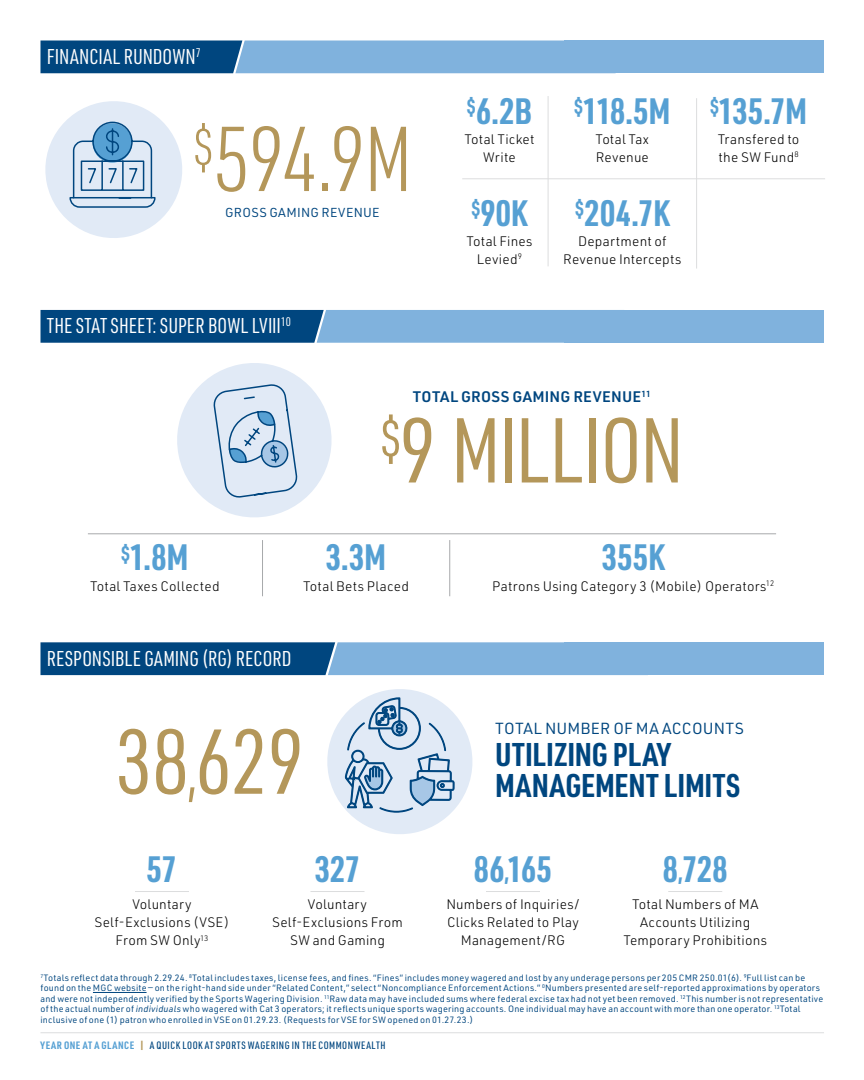
<style>
.page{position:relative;width:864px;height:1080px;background:#fff}
.page>*{position:absolute;margin:0;border:0;box-sizing:border-box;transform-origin:0 0}
.t1{font:90px "URWDIN Cond";letter-spacing:-.02em;color:#b4975a}
.t2{font:300 90px "URWDIN Cond";color:#b4975a}
.t3{font:700 36px "URWDIN Cond";color:#56a0d3}
.t4{font:700 32.25px/31.5px "URWDIN Cond";letter-spacing:.005em;color:#00467f}
.t5{font:21px "URWDIN Cond";letter-spacing:.005em;color:#fff}
.t6{font:15.75px "URWDIN";letter-spacing:.01em;color:#00467f}
.t7{font:600 15px "URWDIN";letter-spacing:.02em;color:#00467f}
.t8{font:300 13.5px/18px "URWDIN";letter-spacing:.015em;color:#000;text-align:center}
.t9{font:12.75px "URWDIN";letter-spacing:.025em;color:#00467f}
.t10{font:500 10.5px "URWDIN Cond";letter-spacing:.05em;color:#00467f}
.t11{font:9px/10.5px "URWDIN";letter-spacing:.02em;color:#00467f}
.s1{font-size:52.5px}
.s2{font-size:21px}
.s3{font-style:italic}
.s4{font-weight:700;color:#56a0d3}
.s5{font-family:"URWDIN";font-weight:700;color:#b4975a}
</style>
<div class="page">
<svg style="left:40px;top:40px;width:524px;height:33px;background:#538bba"></svg>
<hr style="left:40px;top:1032px;width:784px;height:1px;background:#dcddde">
<div style="left:564px;top:40px;width:260px;height:33px;background:#80b2dd"></div>
<hr style="left:462px;top:179px;width:363px;height:1px;background:#dcddde">
<svg style="left:45px;top:101px;width:137px;height:137px"></svg>
<hr style="left:548px;top:96px;width:1px;height:170px;background:#dcddde">
<hr style="left:696px;top:98px;width:1px;height:171px;background:#dcddde">
<div style="left:564px;top:310px;width:260px;height:33px;background:#80b2dd"></div>
<svg style="left:41px;top:310px;width:523px;height:33px;background:#3e7aab"></svg>
<svg style="left:177px;top:363px;width:155px;height:155px"></svg>
<hr style="left:88px;top:534px;width:688px;height:1px;background:#a7a9ac">
<hr style="left:449px;top:540px;width:1px;height:56px;background:#a7a9ac">
<hr style="left:262px;top:540px;width:1px;height:56px;background:#a7a9ac">
<hr style="left:93px;top:992px;width:54px;height:1px;background:#00467f">
<svg style="left:40px;top:642px;width:524px;height:33px;background:#3c78aa"></svg>
<div style="left:564px;top:642px;width:260px;height:33px;background:#80b2dd"></div>
<hr style="left:135px;top:891px;width:54px;height:1px;background:#dcddde">
<hr style="left:310px;top:891px;width:54px;height:1px;background:#dcddde">
<hr style="left:486px;top:891px;width:54px;height:1px;background:#dcddde">
<hr style="left:668px;top:891px;width:54px;height:1px;background:#dcddde">
<svg style="left:327px;top:689px;width:146px;height:145px"></svg>
<h3 class="t5" style="left:47px;top:43px;width:156px">FINANCIAL RUNDOWN<sup>7</sup></h3>
<h2 class="t3" style="left:467px;top:86px;width:67px"><sup>$</sup>6.2B</h2>
<h3 class="t8" style="left:464px;top:130px;width:72px">Total Ticket<br>Write</h3>
<h1 class="t2" style="left:192px;top:100px;width:222px"><sup>$</sup>594.9M</h1>
<h3 class="t9" style="left:225px;top:204px;width:156px">GROSS GAMING REVENUE</h3>
<h2 class="t3" style="left:471px;top:188px;width:58px"><sup>$</sup>90K</h2>
<h3 class="t8" style="left:466px;top:232px;width:68px">Total Fines<br>Levied<sup>9</sup></h3>
<h3 class="t5" style="left:47px;top:312px;width:245px">THE STAT SHEET: SUPER BOWL LVIII<sup>10</sup></h3>
<h2 class="t3" style="left:574px;top:86px;width:98px"><sup>$</sup>118.5M</h2>
<h3 class="t8" style="left:596px;top:130px;width:55px;text-align:left">Total Tax<br>Revenue</h3>
<h2 class="t3" style="left:575px;top:188px;width:96px"><sup>$</sup>204.7K</h2>
<h3 class="t8" style="left:563px;top:232px;width:120px">Department of<br>Revenue Intercepts</h3>
<h3 class="t7" style="left:413px;top:386px;width:239px">TOTAL GROSS GAMING REVENUE<sup>11</sup></h3>
<h1 class="t1" style="left:379px;top:391px;width:306px"><sup>$</sup>9 MILLION</h1>
<h2 class="t3" style="left:710px;top:86px;width:99px"><sup>$</sup>135.7M</h2>
<h3 class="t8" style="left:718px;top:130px;width:83px;text-align:left">Transfered to the SW Fund<sup>8</sup></h3>
<h2 class="t3" style="left:121px;top:533px;width:69px"><sup>$</sup>1.8M</h2>
<h3 class="t8" style="left:90px;top:576px;width:131px">Total Taxes Collected</h3>
<h2 class="t3" style="left:326px;top:533px;width:62px">3.3M</h2>
<h3 class="t8" style="left:303px;top:576px;width:107px">Total Bets Placed</h3>
<h3 class="t5" style="left:47px;top:644px;width:246px">RESPONSIBLE GAMING (RG) RECORD</h3>
<h1 class="t1" style="left:115px;top:703px;width:191px">38<span class="s1">,</span>629</h1>
<h2 class="t3" style="left:147px;top:845px;width:32px">57</h2>
<h3 class="t8" style="left:94px;top:895px;width:136px">Voluntary<br>Self-Exclusions (VSE)<br>From SW Only<sup>13</sup></h3>
<h2 class="t3" style="left:315px;top:845px;width:47px">327</h2>
<h3 class="t8" style="left:272px;top:895px;width:132px">Voluntary<br>Self-Exclusions From<br>SW and Gaming</h3>
<h2 class="t3" style="left:602px;top:533px;width:64px">355K</h2>
<h3 class="t8" style="left:492px;top:576px;width:284px">Patrons Using Category 3 (Mobile) Operators<sup>12</sup></h3>
<h3 class="t6" style="left:495px;top:718px;width:250px">TOTAL NUMBER OF MA ACCOUNTS</h3>
<h3 class="t4" style="left:495px;top:737px;width:247px">UTILIZING PLAY<br>MANAGEMENT LIMITS</h3>
<h2 class="t3" style="left:474px;top:845px;width:80px">86<span class="s2">,</span>165</h2>
<h3 class="t8" style="left:446px;top:895px;width:135px">Numbers of Inquiries/<br>Clicks Related to Play<br>Management/RG</h3>
<h2 class="t3" style="left:663px;top:845px;width:66px">8<span class="s2">,</span>728</h2>
<h3 class="t8" style="left:623px;top:895px;width:145px">Total Numbers of MA<br>Accounts Utilizing<br>Temporary Prohibitions</h3>
<p class="t11" style="left:40px;top:972px;width:784px"><sup>7</sup>Totals reflect data through 2.29.24. <sup>8</sup>Total includes taxes, license fees, and fines. “Fines” includes money wagered and lost by any underage persons per 205 CMR 250.01(6). <sup>9</sup>Full list can be found on the MGC website — on the right-hand side under “Related Content,” select “Noncompliance Enforcement Actions.” <sup>0</sup>Numbers presented are self-reported approximations by operators and were not independently verified by the Sports Wagering Division. <sup>11</sup>Raw data may have included sums where federal excise tax had not yet been removed. <sup>12</sup>This number is not representative of the actual number of <span class="s3">individuals</span> who wagered with Cat 3 operators; it reflects unique sports wagering accounts. One individual may have an account with more than one operator. <sup>13</sup>Total inclusive of one (1) patron who enrolled in VSE on 01.29.23. (Requests for VSE for SW opened on 01.27.23.)</p>
<p class="t10" style="left:40px;top:1038px;width:347px"><span class="s4">YEAR ONE AT A GLANCE</span> <span class="s5">|</span> A QUICK LOOK AT SPORTS WAGERING IN THE COMMONWEALTH</p>
</div>
